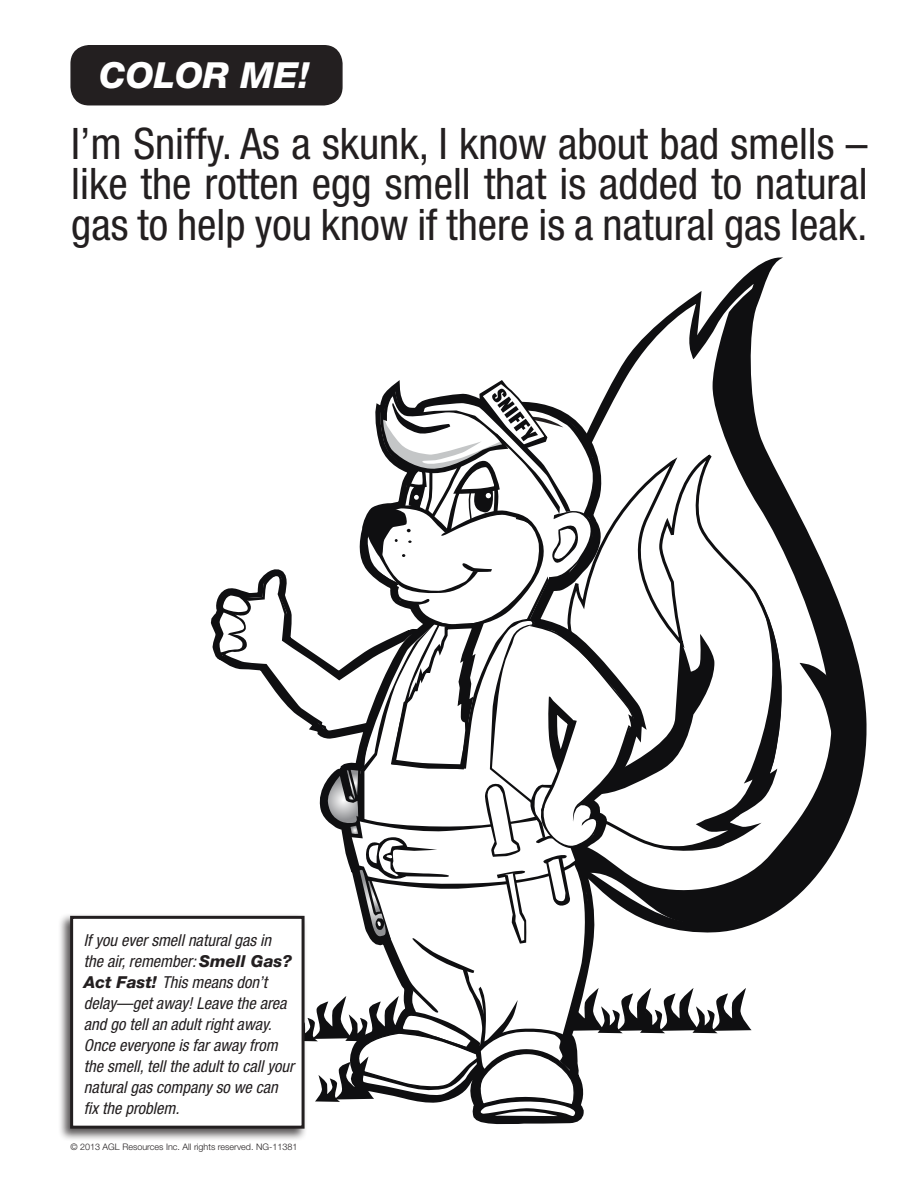
<style>
.page{position:relative;width:918px;height:1188px;background:#fff}
.page>*{position:absolute;margin:0;border:0;box-sizing:border-box;transform-origin:0 0}
.t1{font:condensed 43.5px/40.5px "Helvetica Neue LT Std";color:#231f20;text-align:justify}
.t2{font:italic 800 36px "Helvetica Neue LT Std";color:#fff}
.t3{font:italic condensed 16.5px/21px "Helvetica Neue LT Std";color:#231f20}
.t4{font:300 9px "Helvetica Neue LT Std";color:#231f20}
.s1{font-weight:800;font-stretch:normal}
</style>
<div class="page">
<svg style="left:613px;top:257px;width:170px;height:123px"></svg>
<svg style="left:481px;top:505px;width:386px;height:620px"></svg>
<svg style="left:210px;top:380px;width:584px;height:742px"></svg>
<div style="left:58px;top:913px;width:250px;height:228px;background:#231f20;opacity:.75"></div>
<div style="left:72px;top:917px;width:231px;height:210px;background:#fff"></div>
<div style="left:70px;top:916px;width:235px;height:213px;border:3px solid #231f20"></div>
<div style="left:71px;top:46px;width:271px;height:59px;background:#231f20;border-radius:18px"></div>
<div style="left:70px;top:45px;width:273px;height:60px;border:2px solid #231f20;border-radius:18px"></div>
<p class="t2" style="left:99px;top:53px;width:212px">COLOR ME!</p>
<p class="t1" style="left:71px;top:123px;width:798px">I’m Sniffy. As a skunk, I know about bad smells – like the rotten egg smell that is added to natural gas to help you know if there is a natural gas leak.</p>
<p class="t3" style="left:84px;top:930px;width:212px">If you ever smell natural gas in the air, remember: <span class="s1">Smell Gas?<br>Act Fast!</span> This means don’t delay—get away! Leave the area and go tell an adult right away.<br>Once everyone is far away from the smell, tell the adult to call your natural gas company so we can fix the problem.</p>
<p class="t4" style="left:70px;top:1142px;width:228px">© 2013 AGL Resources Inc. All rights reserved. NG-11381</p>
</div>
